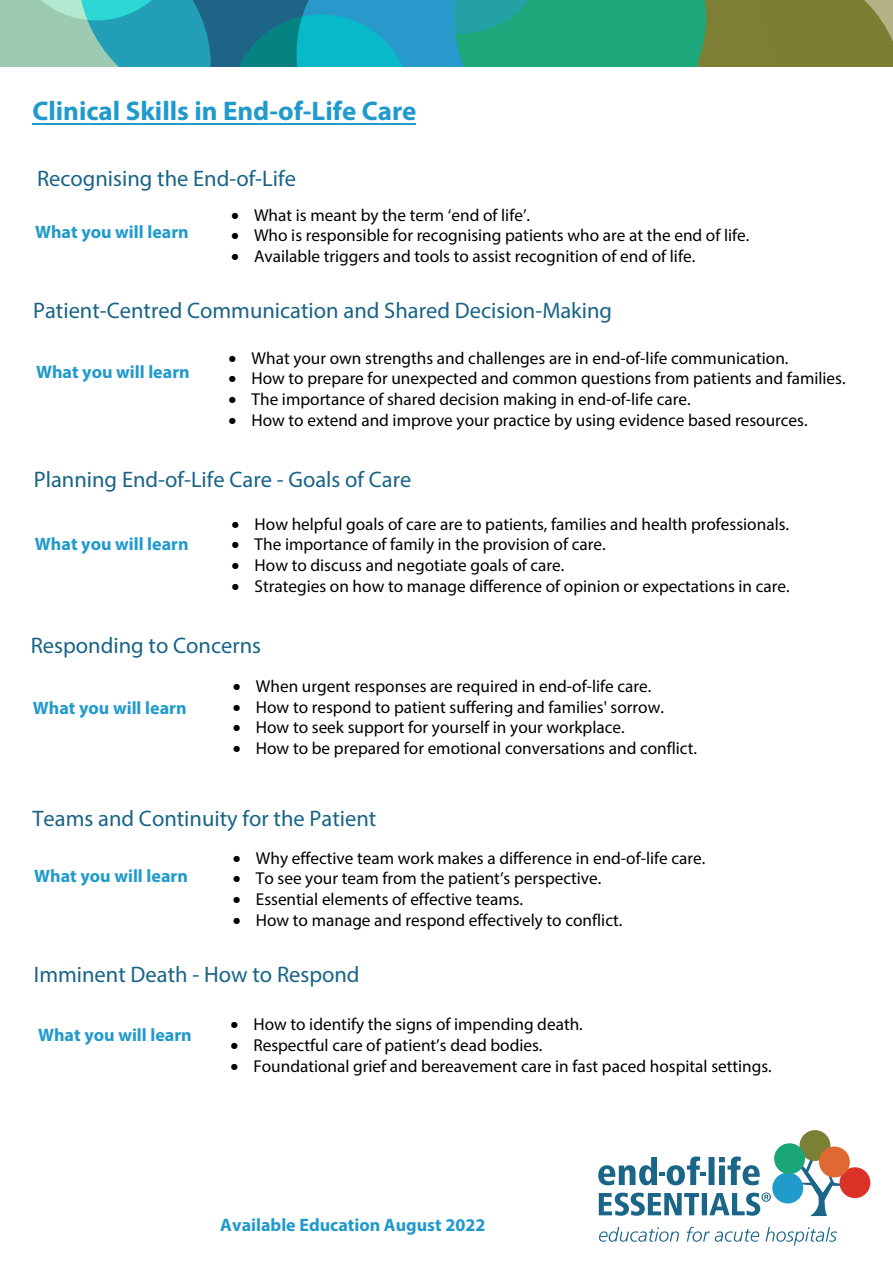
<style>
.page{position:relative;width:893px;height:1263px;background:#fff}
.page>*{position:absolute;margin:0;border:0;box-sizing:border-box;transform-origin:0 0}
.t1{font:700 27px "Myriad Pro";color:#209acc}
.t2{font:22.5px "Myriad Pro";color:#186487}
.t3{font:700 18px "Myriad Pro";color:#209acc}
.t4{font:17.25px "Myriad Pro";color:#000}
</style>
<div class="page">
<hr style="left:33px;top:124px;width:383px;height:1px;background:#209acc">
<svg style="left:0;top:0;width:893px;height:66px;background:#3f9c8a"></svg>
<svg style="left:599px;top:1227px;width:80px;height:15px"></svg>
<svg style="left:686px;top:1227px;width:151px;height:18px"></svg>
<svg style="left:799px;top:1159px;width:45px;height:57px"></svg>
<div style="left:772px;top:1172px;width:31px;height:31px;background:#219acc;border-radius:50%"></div>
<div style="left:799px;top:1130px;width:31px;height:31px;background:#7b8134;border-radius:50%"></div>
<div style="left:839px;top:1167px;width:31px;height:31px;background:#da3227;border-radius:50%"></div>
<div style="left:819px;top:1146px;width:31px;height:31px;background:#e06933;border-radius:50%"></div>
<div style="left:774px;top:1143px;width:31px;height:31px;background:#1ba678;border-radius:50%"></div>
<svg style="left:598px;top:1156px;width:162px;height:29px"></svg>
<svg style="left:599px;top:1192px;width:172px;height:24px"></svg>
<p class="t1" style="left:32px;top:94px;width:386px">Clinical Skills in End-of-Life Care</p>
<p class="t2" style="left:37px;top:164px;width:260px">Recognising the End-of-Life</p>
<p class="t4" style="left:231px;top:204px;width:301px">• What is meant by the term ‘end of life’.</p>
<p class="t3" style="left:35px;top:220px;width:155px">What you will learn</p>
<p class="t4" style="left:231px;top:225px;width:520px">• Who is responsible for recognising patients who are at the end of life.</p>
<p class="t4" style="left:231px;top:246px;width:466px">• Available triggers and tools to assist recognition of end of life.</p>
<p class="t2" style="left:33px;top:296px;width:580px">Patient-Centred Communication and Shared Decision-Making</p>
<p class="t4" style="left:229px;top:347px;width:561px">• What your own strengths and challenges are in end-of-life communication.</p>
<p class="t3" style="left:36px;top:360px;width:155px">What you will learn</p>
<p class="t4" style="left:229px;top:368px;width:619px">• How to prepare for unexpected and common questions from patients and families.</p>
<p class="t4" style="left:229px;top:388px;width:464px">• The importance of shared decision making in end-of-life care.</p>
<p class="t4" style="left:229px;top:409px;width:581px">• How to extend and improve your practice by using evidence based resources.</p>
<p class="t2" style="left:34px;top:466px;width:379px">Planning End-of-Life Care - Goals of Care</p>
<p class="t4" style="left:232px;top:513px;width:559px">• How helpful goals of care are to patients, families and health professionals.</p>
<p class="t3" style="left:35px;top:532px;width:155px">What you will learn</p>
<p class="t4" style="left:232px;top:534px;width:375px">• The importance of family in the provision of care.</p>
<p class="t4" style="left:232px;top:555px;width:334px">• How to discuss and negotiate goals of care.</p>
<p class="t4" style="left:232px;top:575px;width:560px">• Strategies on how to manage difference of opinion or expectations in care.</p>
<p class="t2" style="left:31px;top:632px;width:232px">Responding to Concerns</p>
<p class="t4" style="left:233px;top:675px;width:420px">• When urgent responses are required in end-of-life care.</p>
<p class="t3" style="left:33px;top:696px;width:155px">What you will learn</p>
<p class="t4" style="left:233px;top:696px;width:433px">• How to respond to patient suffering and families' sorrow.</p>
<p class="t4" style="left:233px;top:717px;width:393px">• How to seek support for yourself in your workplace.</p>
<p class="t4" style="left:233px;top:737px;width:466px">• How to be prepared for emotional conversations and conflict.</p>
<p class="t2" style="left:32px;top:805px;width:345px">Teams and Continuity for the Patient</p>
<p class="t4" style="left:233px;top:847px;width:474px">• Why effective team work makes a difference in end-of-life care.</p>
<p class="t3" style="left:34px;top:864px;width:155px">What you will learn</p>
<p class="t4" style="left:233px;top:868px;width:370px">• To see your team from the patient’s perspective.</p>
<p class="t4" style="left:233px;top:888px;width:292px">• Essential elements of effective teams.</p>
<p class="t4" style="left:233px;top:909px;width:391px">• How to manage and respond effectively to conflict.</p>
<p class="t2" style="left:34px;top:961px;width:327px">Imminent Death - How to Respond</p>
<p class="t4" style="left:230px;top:1013px;width:354px">• How to identify the signs of impending death.</p>
<p class="t3" style="left:38px;top:1023px;width:155px">What you will learn</p>
<p class="t4" style="left:230px;top:1034px;width:314px">• Respectful care of patient’s dead bodies.</p>
<p class="t4" style="left:230px;top:1055px;width:543px">• Foundational grief and bereavement care in fast paced hospital settings.</p>
<p class="t3" style="left:220px;top:1213px;width:266px">Available Education August 2022</p>
</div>
